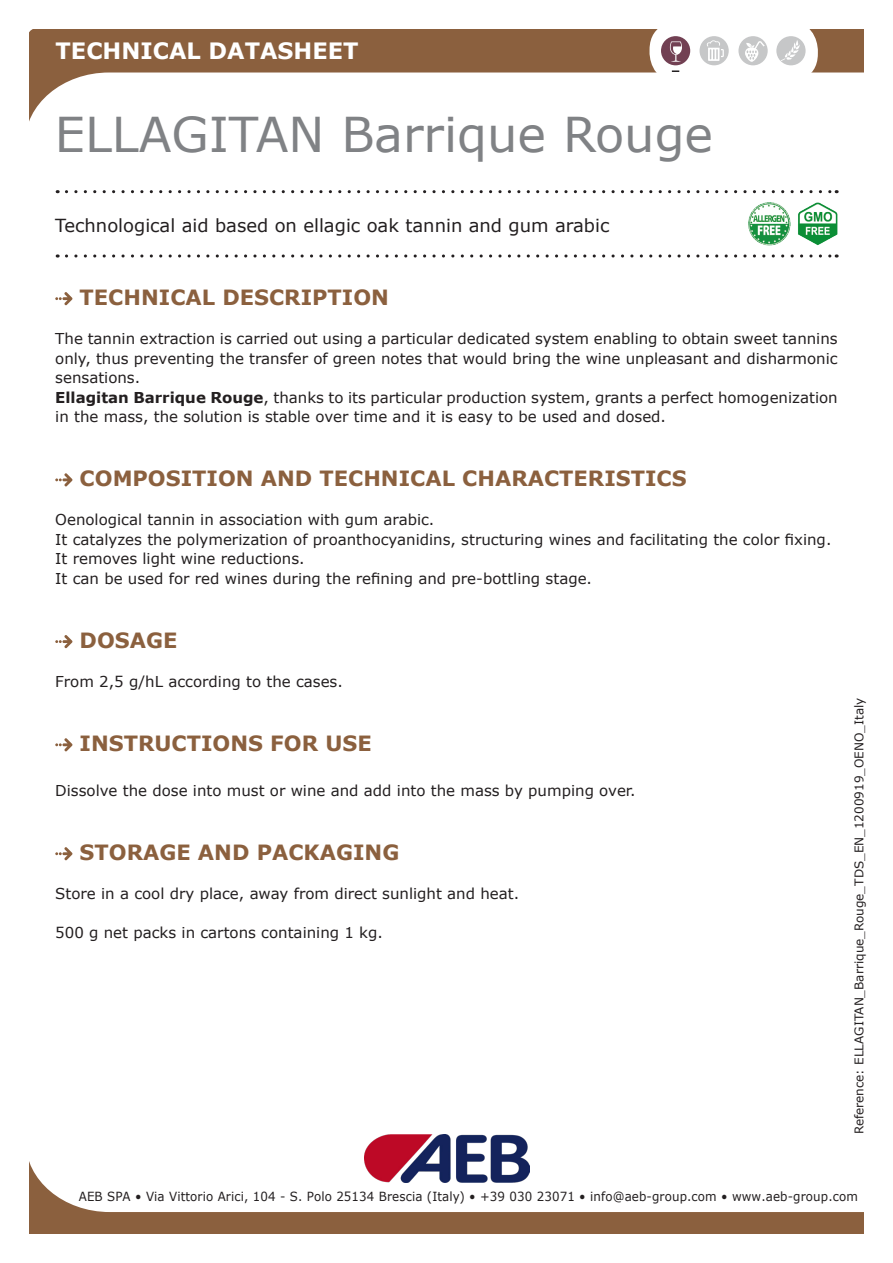
<style>
.page{position:relative;width:893px;height:1263px;background:#fff}
.page>*{position:absolute;margin:0;border:0;box-sizing:border-box;transform-origin:0 0}
.t1{font:48px "Verdana";color:#808285}
.t2{font:700 22.5px "Verdana";color:#fff}
.t3{font:700 21px "Verdana";color:#8b603e}
.t4{font:18px "Verdana";color:#231f20}
.t5{font:15px/19.5px "Verdana";color:#231f20;text-align:justify}
.t6{font:12.6px "Verdana";letter-spacing:.01em;color:#231f20;scale:.94 1}
.t7{font:12px "Verdana";color:#231f20}
.s1{font-weight:700}
</style>
<div class="page">
<svg style="left:30px;top:1161px;width:834px;height:72px"></svg>
<img style="left:365px;top:1134px;width:164px;height:48px">
<svg style="left:66px;top:190px;width:771px;height:3px"></svg>
<svg style="left:66px;top:254px;width:771px;height:4px"></svg>
<svg style="left:30px;top:30px;width:833px;height:89px"></svg>
<svg style="left:649px;top:21px;width:168px;height:61px"></svg>
<div style="left:651px;top:22px;width:167px;height:60px;background:#fff;border-radius:28px"></div>
<svg style="left:672px;top:70px;width:7px;height:2px"></svg>
<div style="left:776px;top:36px;width:30px;height:29px;background:#c6c7c8;border-radius:50%"></div>
<svg style="left:781px;top:40px;width:19px;height:21px"></svg>
<div style="left:738px;top:36px;width:30px;height:29px;background:#c6c7c8;border-radius:50%"></div>
<div style="left:661px;top:36px;width:29px;height:29px;background:#724053;border-radius:50%"></div>
<div style="left:699px;top:36px;width:30px;height:29px;background:#c6c7c8;border-radius:50%"></div>
<svg style="left:707px;top:40px;width:17px;height:21px"></svg>
<svg style="left:670px;top:41px;width:12px;height:21px"></svg>
<svg style="left:745px;top:41px;width:20px;height:21px"></svg>
<svg style="left:55px;top:292px;width:17px;height:13px"></svg>
<svg style="left:55px;top:473px;width:17px;height:13px"></svg>
<svg style="left:55px;top:635px;width:17px;height:13px"></svg>
<svg style="left:55px;top:738px;width:17px;height:13px"></svg>
<svg style="left:55px;top:847px;width:17px;height:13px"></svg>
<img style="left:748px;top:202px;width:90px;height:44px">
<h2 class="t2" style="left:56px;top:35px;width:304px">TECHNICAL DATASHEET</h2>
<p class="t1" style="left:55px;top:102px;width:660px">ELLAGITAN Barrique Rouge</p>
<p class="t4" style="left:55px;top:213px;width:556px">Technological aid based on ellagic oak tannin and gum arabic</p>
<p class="t3" style="left:80px;top:283px;width:311px">TECHNICAL DESCRIPTION</p>
<p class="t5" style="left:55px;top:329px;width:784px">The tannin extraction is carried out using a particular dedicated system enabling to obtain sweet tannins only, thus preventing the transfer of green notes that would bring the wine unpleasant and disharmonic sensations.</p>
<p class="t5" style="left:55px;top:387px;width:784px"><span class="s1">Ellagitan Barrique Rouge</span>, thanks to its particular production system, grants a perfect homogenization in the mass, the solution is stable over time and it is easy to be used and dosed.</p>
<p class="t3" style="left:80px;top:464px;width:608px">COMPOSITION AND TECHNICAL CHARACTERISTICS</p>
<p class="t5" style="left:55px;top:510px;width:381px">Oenological tannin in association with gum arabic.</p>
<p class="t5" style="left:55px;top:530px;width:778px">It catalyzes the polymerization of proanthocyanidins, structuring wines and facilitating the color fixing.</p>
<p class="t5" style="left:55px;top:549px;width:251px">It removes light wine reductions.</p>
<p class="t5" style="left:55px;top:569px;width:538px">It can be used for red wines during the refining and pre-bottling stage.</p>
<p class="t3" style="left:80px;top:626px;width:99px">DOSAGE</p>
<p class="t5" style="left:55px;top:672px;width:289px">From 2,5 g/hL according to the cases.</p>
<p class="t3" style="left:80px;top:729px;width:294px">INSTRUCTIONS FOR USE</p>
<p class="t5" style="left:55px;top:781px;width:582px">Dissolve the dose into must or wine and add into the mass by pumping over.</p>
<p class="t3" style="left:80px;top:838px;width:321px">STORAGE AND PACKAGING</p>
<p class="t5" style="left:55px;top:884px;width:465px">Store in a cool dry place, away from direct sunlight and heat.</p>
<p class="t5" style="left:55px;top:923px;width:329px">500 g net packs in cartons containing 1 kg.</p>
<p class="t7" style="left:851px;top:1134px;width:438px;rotate:-90deg">Reference: ELLAGITAN_Barrique_Rouge_TDS_EN_1200919_OENO_Italy</p>
<p class="t6" style="left:79px;top:1188px;width:830px">AEB SPA • Via Vittorio Arici, 104 - S. Polo 25134 Brescia (Italy) • +39 030 23071 • info@aeb-group.com • www.aeb-group.com</p>
</div>
